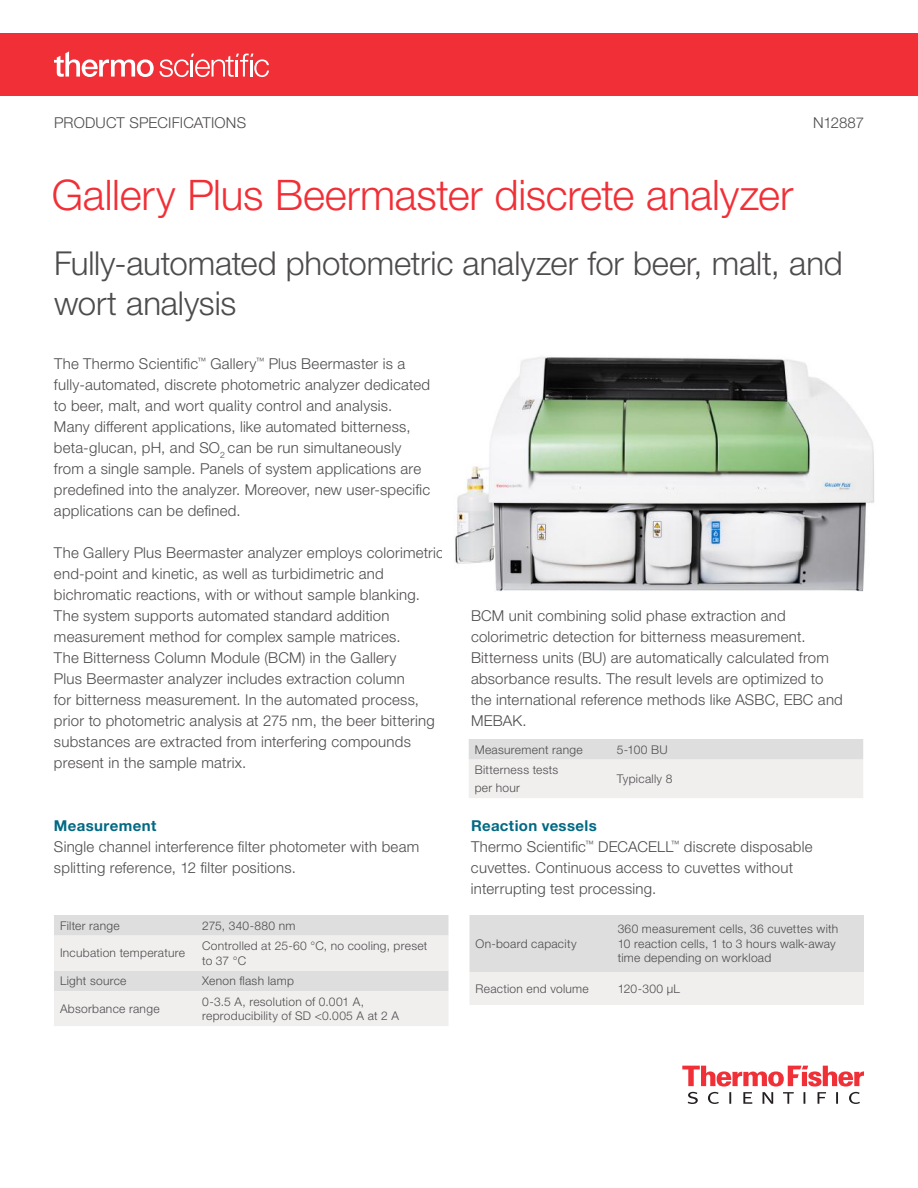
<style>
.page{position:relative;width:918px;height:1188px;background:#fff}
.page>*{position:absolute;margin:0;border:0;box-sizing:border-box;transform-origin:0 0}
.t1{font:300 42.15px "Helvetica Neue LTW1 G";letter-spacing:-.005em;color:#f12f36}
.t2{font:300 33px/40.5px "Helvetica Neue LTW1 G";letter-spacing:-.005em;color:#4e4b4c}
.t3{font:300 15px/21px "Helvetica Neue LTW1 G";letter-spacing:.015em;color:#4e4b4c}
.t4{font:700 15px "Helvetica Neue LTW1 G";letter-spacing:.025em;color:#006983}
.t5{font:300 12px/14.4px "Helvetica Neue LTW1 G";letter-spacing:.025em;color:#4e4b4c}
.s1{font-weight:700;color:#006983}
</style>
<div class="page">
<svg style="left:682px;top:1066px;width:182px;height:38px"></svg>
<svg style="left:54px;top:915px;width:394px;height:111px;background:#e9e8e8"></svg>
<svg style="left:469px;top:915px;width:395px;height:90px;background:#e4e4e3"></svg>
<img style="left:455px;top:356px;width:419px;height:236px">
<svg style="left:469px;top:739px;width:394px;height:59px;background:#e9e9e8"></svg>
<div style="left:0;top:33px;width:918px;height:63px;background:#f12f36"></div>
<svg style="left:54px;top:51px;width:215px;height:26px"></svg>
<p class="t3" style="left:54px;top:112px;width:194px">PRODUCT SPECIFICATIONS</p>
<p class="t3" style="left:813px;top:112px;width:52px">N12887</p>
<h1 class="t1" style="left:52px;top:169px;width:743px">Gallery Plus Beermaster discrete analyzer</h1>
<h2 class="t2" style="left:54px;top:243px;width:790px">Fully-automated photometric analyzer for beer, malt, and wort analysis</h2>
<p class="t3" style="left:54px;top:353px;width:378px">The Thermo Scientific<sup>™</sup> Gallery<sup>™</sup> Plus Beermaster is a fully-automated, discrete photometric analyzer dedicated to beer, malt, and wort quality control and analysis.<br>Many different applications, like automated bitterness, beta-glucan, pH, and SO<sub>2</sub> can be run simultaneously from a single sample. Panels of system applications are predefined into the analyzer. Moreover, new user-specific applications can be defined.</p>
<p class="t3" style="left:54px;top:542px;width:392px">The Gallery Plus Beermaster analyzer employs colorimetric end-point and kinetic, as well as turbidimetric and bichromatic reactions, with or without sample blanking.<br>The system supports automated standard addition measurement method for complex sample matrices.<br>The Bitterness Column Module (BCM) in the Gallery<br>Plus Beermaster analyzer includes extraction column<br>for bitterness measurement. In the automated process, prior to photometric analysis at 275 nm, the beer bittering substances are extracted from interfering compounds present in the sample matrix.</p>
<p class="t3" style="left:471px;top:605px;width:373px">BCM unit combining solid phase extraction and colorimetric detection for bitterness measurement.<br>Bitterness units (BU) are automatically calculated from absorbance results. The result levels are optimized to the international reference methods like ASBC, EBC and MEBAK.</p>
<p class="t5" style="left:475px;top:742px;width:110px">Measurement range</p>
<p class="t5" style="left:617px;top:742px;width:52px">5-100 BU</p>
<p class="t5" style="left:475px;top:761px;width:85px;line-height:18px">Bitterness tests per hour</p>
<p class="t5" style="left:617px;top:772px;width:57px">Typically 8</p>
<p class="t4" style="left:54px;top:816px;width:104px">Measurement</p>
<p class="t3" style="left:54px;top:836px;width:367px">Single channel interference filter photometer with beam splitting reference, 12 filter positions.</p>
<p class="t5" style="left:60px;top:918px;width:61px">Filter range</p>
<p class="t5" style="left:202px;top:918px;width:95px">275, 340-880 nm</p>
<p class="t5" style="left:60px;top:946px;width:127px">Incubation temperature</p>
<p class="t5" style="left:202px;top:939px;width:227px">Controlled at 25-60 °C, no cooling, preset to 37 °C</p>
<p class="t5" style="left:60px;top:974px;width:68px">Light source</p>
<p class="t5" style="left:202px;top:974px;width:93px">Xenon flash lamp</p>
<p class="t5" style="left:60px;top:1001px;width:101px">Absorbance range</p>
<p class="t5" style="left:202px;top:994px;width:198px">0-3.5 A, resolution of 0.001 A, reproducibility of SD &lt;0.005 A at 2 A</p>
<p class="t3" style="left:471px;top:815px;width:343px"><span class="s1">Reaction vessels<br></span>Thermo Scientific<sup>™</sup> DECACELL<sup>™</sup> discrete disposable cuvettes. Continuous access to cuvettes without interrupting test processing.</p>
<p class="t5" style="left:476px;top:936px;width:103px">On-board capacity</p>
<p class="t5" style="left:618px;top:922px;width:222px">360 measurement cells, 36 cuvettes with<br>10 reaction cells, 1 to 3 hours walk-away time depending on workload</p>
<p class="t5" style="left:476px;top:981px;width:115px">Reaction end volume</p>
<p class="t5" style="left:618px;top:981px;width:64px">120-300 μL</p>
</div>
